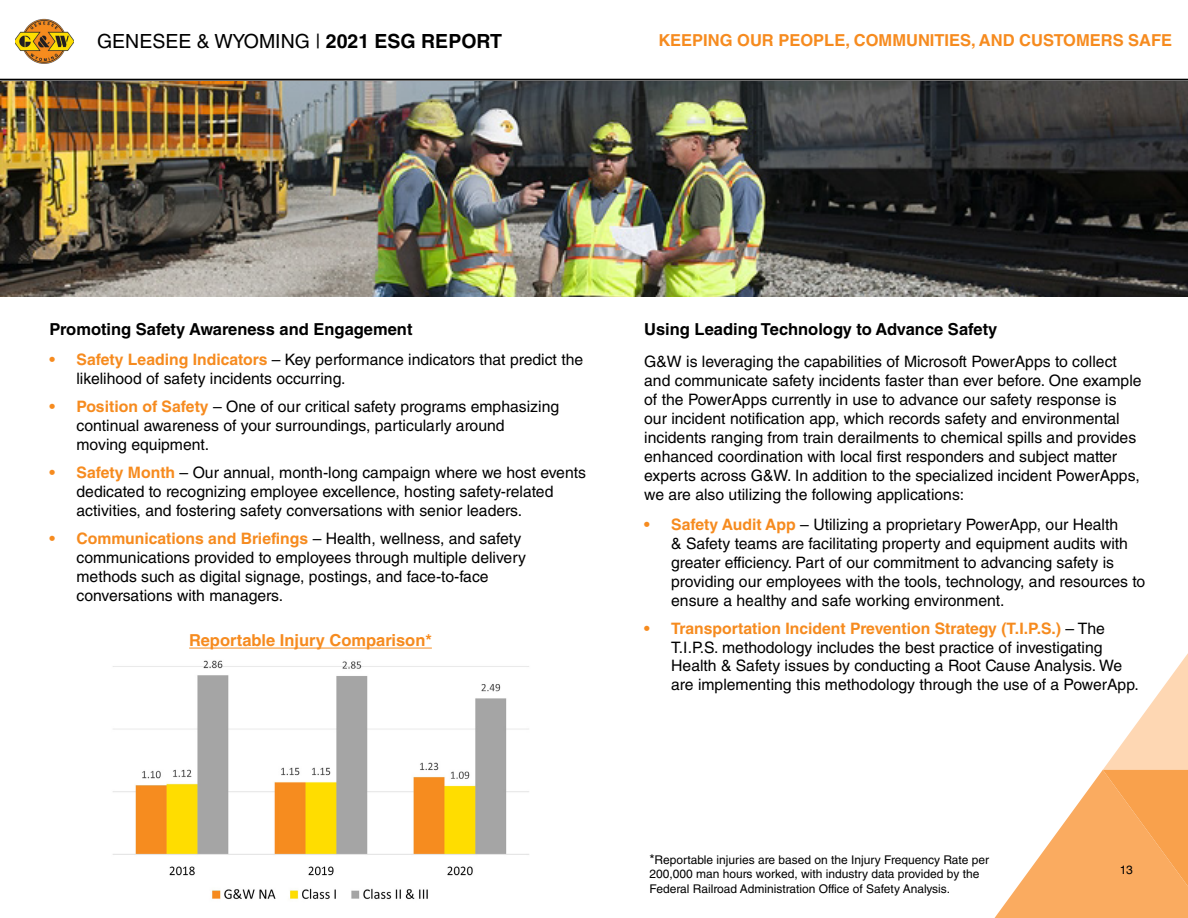
<style>
.page{position:relative;width:1188px;height:918px;background:#fff}
.page>*{position:absolute;margin:0;border:0;box-sizing:border-box;transform-origin:0 0}
.t1{font:19.5px "Helvetica LT Std";color:#000}
.t2{font:700 16.5px "Helvetica LT Std";color:#000}
.t3{font:700 16.5px "Helvetica LT Std";color:#f68b1f}
.t4{font:15.75px/18.9px "Helvetica LT Std";color:#000}
.t5{font:12px/14.4px "Helvetica LT Std";color:#000}
.s1{font-weight:700}
.s2{font-weight:700;color:#f68b1f}
.s3{font-size:13.5px}
</style>
<div class="page">
<img style="left:15px;top:18px;width:58px;height:46px">
<hr style="left:0;top:79px;width:1188px;height:1px;background:#000">
<img style="left:0;top:81px;width:1188px;height:216px">
<img style="left:113px;top:660px;width:416px;height:216px">
<img style="left:212px;top:888px;width:216px;height:12px">
<hr style="left:189px;top:648px;width:243px;height:1px;background:#f68b1f">
<svg style="left:995px;top:653px;width:193px;height:265px"></svg>
<p class="t1" style="left:97px;top:30px;width:406px">GENESEE &amp; WYOMING | <span class="s1">2021 ESG REPORT</span></p>
<p class="t3" style="left:658px;top:30px;width:515px">KEEPING OUR PEOPLE, COMMUNITIES, AND CUSTOMERS SAFE</p>
<p class="t2" style="left:50px;top:319px;width:365px">Promoting Safety Awareness and Engagement</p>
<p class="t4" style="left:76px;top:350px;width:508px;text-indent:-27px"><span class="s2">• Safety Leading Indicators</span> – Key performance indicators that predict the likelihood of safety incidents occurring.</p>
<p class="t4" style="left:76px;top:397px;width:484px;text-indent:-27px"><span class="s2">• Position of Safety</span> – One of our critical safety programs emphasizing continual awareness of your surroundings, particularly around<br>moving equipment.</p>
<p class="t4" style="left:76px;top:463px;width:511px;text-indent:-27px"><span class="s2">• Safety Month</span> – Our annual, month-long campaign where we host events dedicated to recognizing employee excellence, hosting safety-related activities, and fostering safety conversations with senior leaders.</p>
<p class="t4" style="left:76px;top:529px;width:451px;text-indent:-27px"><span class="s2">• Communications and Briefings</span> – Health, wellness, and safety communications provided to employees through multiple delivery methods such as digital signage, postings, and face-to-face conversations with managers.</p>
<p class="t3" style="left:189px;top:631px;width:244px">Reportable Injury Comparison*</p>
<p class="t2" style="left:644px;top:319px;width:355px">Using Leading Technology to Advance Safety</p>
<p class="t4" style="left:644px;top:352px;width:499px">G&amp;W is leveraging the capabilities of Microsoft PowerApps to collect and communicate safety incidents faster than ever before. One example of the PowerApps currently in use to advance our safety response is our incident notification app, which records safety and environmental incidents ranging from train derailments to chemical spills and provides enhanced coordination with local first responders and subject matter experts across G&amp;W. In addition to the specialized incident PowerApps, we are also utilizing the following applications:</p>
<p class="t4" style="left:671px;top:515px;width:476px;text-indent:-27px"><span class="s2">• Safety Audit App</span> – Utilizing a proprietary PowerApp, our Health<br>&amp; Safety teams are facilitating property and equipment audits with greater efficiency. Part of our commitment to advancing safety is providing our employees with the tools, technology, and resources to ensure a healthy and safe working environment.</p>
<p class="t4" style="left:671px;top:619px;width:469px;text-indent:-27px"><span class="s2">• Transportation Incident Prevention Strategy (T.I.P.S.)</span> – The T.I.P.S. methodology includes the best practice of investigating Health &amp; Safety issues by conducting a Root Cause Analysis. We are implementing this methodology through the use of a PowerApp.</p>
<p class="t5" style="left:649px;top:853px;width:341px"><span class="s3">*</span>Reportable injuries are based on the Injury Frequency Rate per<br>200,000 man hours worked, with industry data provided by the<br>Federal Railroad Administration Office of Safety Analysis.</p>
<p class="t5" style="left:1120px;top:862px;width:14px">13</p>
</div>
